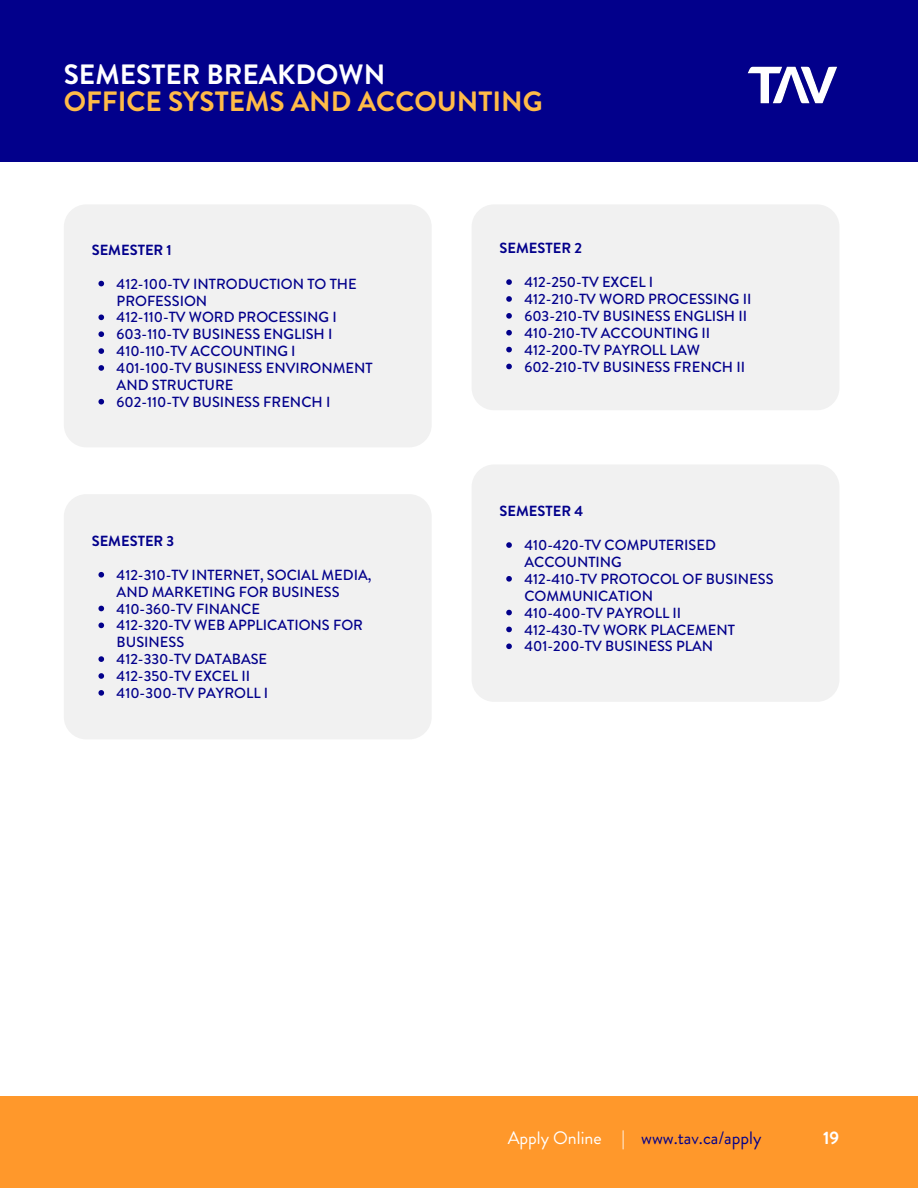
<style>
.page{position:relative;width:918px;height:1188px;background:#fff}
.page>*{position:absolute;margin:0;border:0;box-sizing:border-box;transform-origin:0 0}
.t1{font:700 27.9px "Brandon Grotesque";color:#ffbb48}
.t2{font:700 27.9px "Brandon Grotesque";color:#fff}
.t3{font:18px "Brandon Grotesque";color:#02008b}
.t4{font:700 18px "Brandon Grotesque";color:#fff}
.t5{font:500 14.7px/16.8px "Brandon Grotesque";color:#02008b}
.t6{font:700 14.7px "Brandon Grotesque";color:#02008b}
.s1{color:#fff}
</style>
<div class="page">
<div style="left:64px;top:204px;width:368px;height:243px;background:#f1f1f1;border-radius:22px"></div>
<div style="left:0;top:0;width:918px;height:162px;background:#02008b"></div>
<img style="left:747px;top:66px;width:90px;height:38px">
<div style="left:0;top:1096px;width:918px;height:92px;background:#ff982b"></div>
<div style="left:472px;top:204px;width:367px;height:206px;background:#f1f1f1;border-radius:22px"></div>
<svg style="left:98px;top:281px;width:6px;height:5px"></svg>
<svg style="left:98px;top:315px;width:6px;height:5px"></svg>
<svg style="left:98px;top:331px;width:6px;height:6px"></svg>
<svg style="left:98px;top:348px;width:6px;height:6px"></svg>
<svg style="left:98px;top:365px;width:6px;height:6px"></svg>
<svg style="left:98px;top:399px;width:6px;height:6px"></svg>
<svg style="left:506px;top:279px;width:6px;height:6px"></svg>
<svg style="left:506px;top:296px;width:6px;height:6px"></svg>
<svg style="left:506px;top:313px;width:6px;height:6px"></svg>
<svg style="left:506px;top:330px;width:6px;height:6px"></svg>
<svg style="left:506px;top:347px;width:6px;height:5px"></svg>
<svg style="left:506px;top:364px;width:6px;height:5px"></svg>
<div style="left:64px;top:494px;width:368px;height:245px;background:#f1f1f1;border-radius:22px"></div>
<svg style="left:98px;top:572px;width:6px;height:6px"></svg>
<svg style="left:98px;top:606px;width:6px;height:5px"></svg>
<svg style="left:98px;top:623px;width:6px;height:5px"></svg>
<svg style="left:98px;top:656px;width:6px;height:6px"></svg>
<svg style="left:98px;top:673px;width:6px;height:6px"></svg>
<svg style="left:98px;top:690px;width:6px;height:6px"></svg>
<div style="left:472px;top:464px;width:367px;height:238px;background:#f1f1f1;border-radius:22px"></div>
<svg style="left:506px;top:542px;width:6px;height:6px"></svg>
<svg style="left:506px;top:576px;width:6px;height:6px"></svg>
<svg style="left:506px;top:610px;width:6px;height:5px"></svg>
<svg style="left:506px;top:627px;width:6px;height:5px"></svg>
<svg style="left:506px;top:644px;width:6px;height:5px"></svg>
<h1 class="t2" style="left:64px;top:55px;width:323px">SEMESTER BREAKDOWN</h1>
<h1 class="t1" style="left:64px;top:82px;width:480px">OFFICE SYSTEMS AND ACCOUNTING</h1>
<p class="t6" style="left:92px;top:239px;width:82px">SEMESTER 1</p>
<p class="t5" style="left:117px;top:275px;width:258px">412-100-TV INTRODUCTION TO THE<br>PROFESSION<br>412-110-TV WORD PROCESSING I<br>603-110-TV BUSINESS ENGLISH I<br>410-110-TV ACCOUNTING I<br>401-100-TV BUSINESS ENVIRONMENT<br>AND STRUCTURE<br>602-110-TV BUSINESS FRENCH I</p>
<p class="t6" style="left:499px;top:238px;width:84px">SEMESTER 2</p>
<p class="t5" style="left:524px;top:274px;width:229px">412-250-TV EXCEL I<br>412-210-TV WORD PROCESSING II<br>603-210-TV BUSINESS ENGLISH II<br>410-210-TV ACCOUNTING II<br>412-200-TV PAYROLL LAW<br>602-210-TV BUSINESS FRENCH II</p>
<p class="t6" style="left:499px;top:501px;width:85px">SEMESTER 4</p>
<p class="t6" style="left:92px;top:531px;width:84px">SEMESTER 3</p>
<p class="t5" style="left:524px;top:537px;width:251px">410-420-TV COMPUTERISED<br>ACCOUNTING<br>412-410-TV PROTOCOL OF BUSINESS<br>COMMUNICATION<br>410-400-TV PAYROLL II<br>412-430-TV WORK PLACEMENT<br>401-200-TV BUSINESS PLAN</p>
<p class="t5" style="left:117px;top:566px;width:256px">412-310-TV INTERNET, SOCIAL MEDIA,<br>AND MARKETING FOR BUSINESS<br>410-360-TV FINANCE<br>412-320-TV WEB APPLICATIONS FOR<br>BUSINESS<br>412-330-TV DATABASE<br>412-350-TV EXCEL II<br>410-300-TV PAYROLL I</p>
<p class="t3" style="left:508px;top:1125px;width:255px"><span class="s1">Apply Online |</span> www.tav.ca/apply</p>
<p class="t4" style="left:823px;top:1125px;width:18px">19</p>
</div>
